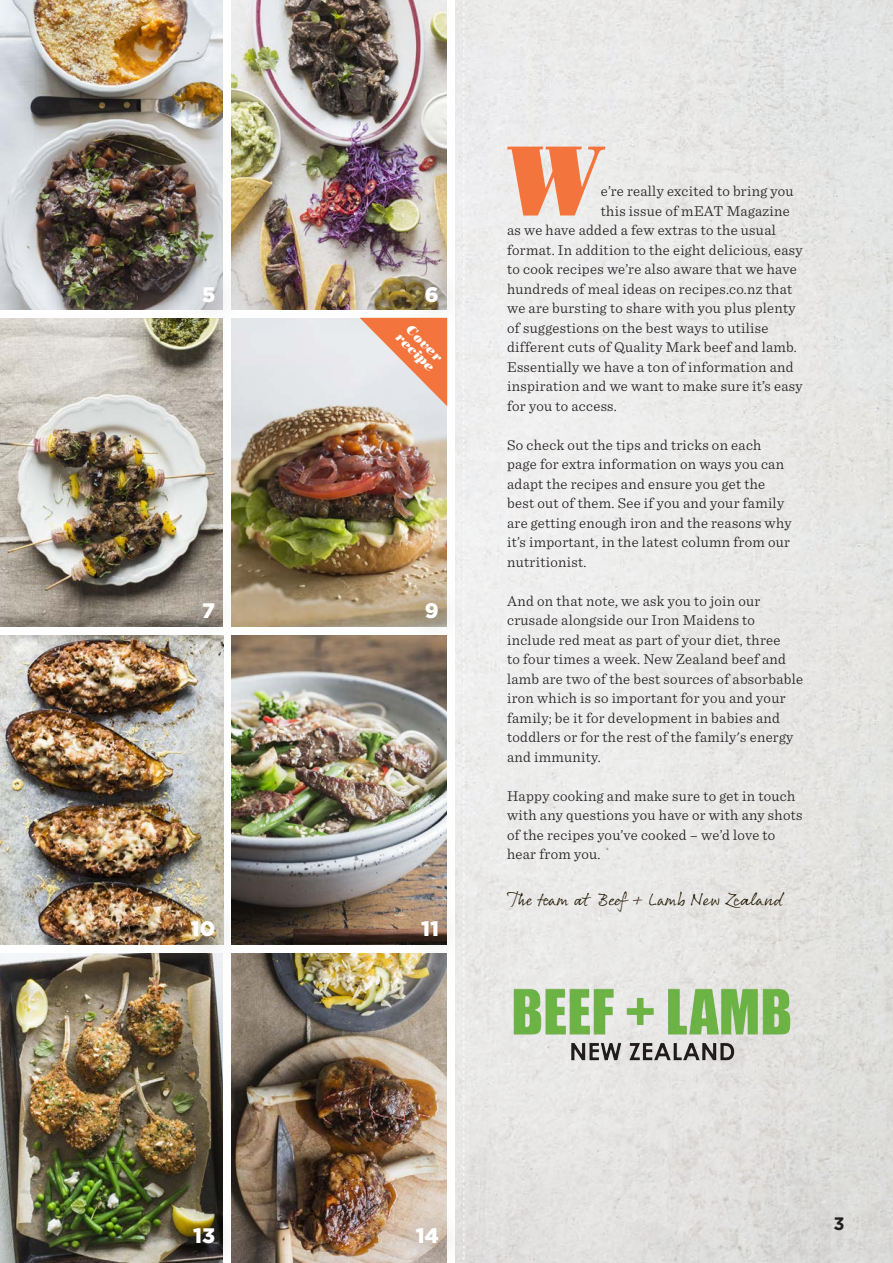
<style>
.page{position:relative;width:893px;height:1263px;background:#fff}
.page>*{position:absolute;margin:0;border:0;box-sizing:border-box;transform-origin:0 0}
.t1{font:italic 99.45px "Bodoni Std Poster";color:#f3753d}
.Ingredients{font:900 21px "Gotham";color:#fff}
.t2{font:18px "Rollerscript Smooth";color:#251a05}
.t3{font:700 18px "Gotham";color:#231f20}
.t4{font:300 15px/19.5px "Sentinel";letter-spacing:.02em;color:#231f20}
.Tips{font:italic 13.5px "Bodoni Std Poster";color:#fff}
</style>
<div class="page">
<img style="left:223px;top:0;width:670px;height:1263px">
<img style="left:0;top:318px;width:223px;height:309px">
<img style="left:231px;top:635px;width:217px;height:310px">
<img style="left:231px;top:953px;width:217px;height:310px">
<img style="left:231px;top:318px;width:217px;height:309px">
<img style="left:0;top:0;width:224px;height:310px">
<img style="left:231px;top:0;width:217px;height:310px">
<img style="left:0;top:953px;width:224px;height:310px">
<svg style="left:463px;top:0;width:1px;height:1204px"></svg>
<div style="left:224px;top:0;width:7px;height:1263px;background:#fff"></div>
<div style="left:0;top:627px;width:454px;height:7px;background:#fff"></div>
<div style="left:0;top:310px;width:454px;height:8px;background:#fff"></div>
<div style="left:0;top:628px;width:454px;height:7px;background:#fff"></div>
<div style="left:0;top:945px;width:454px;height:8px;background:#fff"></div>
<div style="left:448px;top:0;width:7px;height:1263px;background:#fff"></div>
<div style="left:179px;top:263px;width:65px;height:68px;background:#231f20;opacity:.54"></div>
<div style="left:181px;top:579px;width:63px;height:67px;background:#231f20;opacity:.54"></div>
<div style="left:171px;top:1203px;width:73px;height:60px;background:#231f20;opacity:.54"></div>
<div style="left:402px;top:263px;width:65px;height:68px;background:#231f20;opacity:.54"></div>
<div style="left:402px;top:579px;width:65px;height:68px;background:#231f20;opacity:.54"></div>
<div style="left:394px;top:1204px;width:74px;height:59px;background:#231f20;opacity:.54"></div>
<div style="left:399px;top:897px;width:69px;height:69px;background:#231f20;opacity:.54"></div>
<svg style="left:360px;top:318px;width:87px;height:88px;background:#ebae94"></svg>
<img style="left:0;top:635px;width:223px;height:310px">
<div style="left:169px;top:897px;width:75px;height:69px;background:#231f20;opacity:.54"></div>
<img style="left:499px;top:988px;width:305px;height:83px">
<img style="left:0;top:333px;width:1px;height:555px">
<svg style="left:0;top:886px;width:1px;height:12px"></svg>
<p class="Ingredients" style="left:202px;top:280px;width:15px">5</p>
<p class="Ingredients" style="left:202px;top:596px;width:14px">7</p>
<p class="Ingredients" style="left:425px;top:280px;width:15px">6</p>
<p class="Tips" style="left:414px;top:321px;width:47px;rotate:45deg">Cover</p>
<p class="Tips" style="left:404px;top:329px;width:51px;rotate:45deg">recipe</p>
<p class="Ingredients" style="left:425px;top:596px;width:15px">9</p>
<p class="t1" style="left:505px;top:121px;width:95px">W</p>
<p class="t4" style="left:601px;top:180px;width:194px">e’re really excited to bring you</p>
<p class="t4" style="left:601px;top:200px;width:190px">this issue of mEAT Magazine</p>
<p class="t4" style="left:507px;top:219px;width:270px">as we have added a few extras to the usual</p>
<p class="t4" style="left:507px;top:239px;width:297px">format. In addition to the eight delicious, easy</p>
<p class="t4" style="left:507px;top:258px;width:291px">to cook recipes we’re also aware that we have</p>
<p class="t4" style="left:507px;top:278px;width:287px">hundreds of meal ideas on recipes.co.nz that</p>
<p class="t4" style="left:507px;top:297px;width:290px">we are bursting to share with you plus plenty</p>
<p class="t4" style="left:507px;top:317px;width:263px">of suggestions on the best ways to utilise</p>
<p class="t4" style="left:507px;top:336px;width:291px">different cuts of Quality Mark beef and lamb.</p>
<p class="t4" style="left:507px;top:356px;width:288px">Essentially we have a ton of information and</p>
<p class="t4" style="left:507px;top:375px;width:297px">inspiration and we want to make sure it’s easy</p>
<p class="t4" style="left:507px;top:395px;width:111px">for you to access.</p>
<p class="t4" style="left:507px;top:434px;width:286px">So check out the tips and tricks on each page for extra information on ways you can adapt the recipes and ensure you get the best out of them. See if you and your family are getting enough iron and the reasons why it’s important, in the latest column from our nutritionist.</p>
<p class="t4" style="left:507px;top:590px;width:298px">And on that note, we ask you to join our crusade alongside our Iron Maidens to include red meat as part of your diet, three<br>to four times a week. New Zealand beef and lamb are two of the best sources of absorbable iron which is so important for you and your family; be it for development in babies and toddlers or for the rest of the family's energy and immunity.</p>
<p class="t4" style="left:507px;top:785px;width:297px">Happy cooking and make sure to get in touch with any questions you have or with any shots of the recipes you’ve cooked – we’d love to hear from you.</p>
<p class="t2" style="left:507px;top:888px;width:277px">The team at Beef + Lamb New Zealand</p>
<p class="Ingredients" style="left:191px;top:914px;width:26px">10</p>
<p class="Ingredients" style="left:421px;top:914px;width:19px">11</p>
<p class="Ingredients" style="left:193px;top:1221px;width:23px">13</p>
<p class="Ingredients" style="left:416px;top:1221px;width:25px">14</p>
<p class="t3" style="left:833px;top:1212px;width:13px">3</p>
</div>
